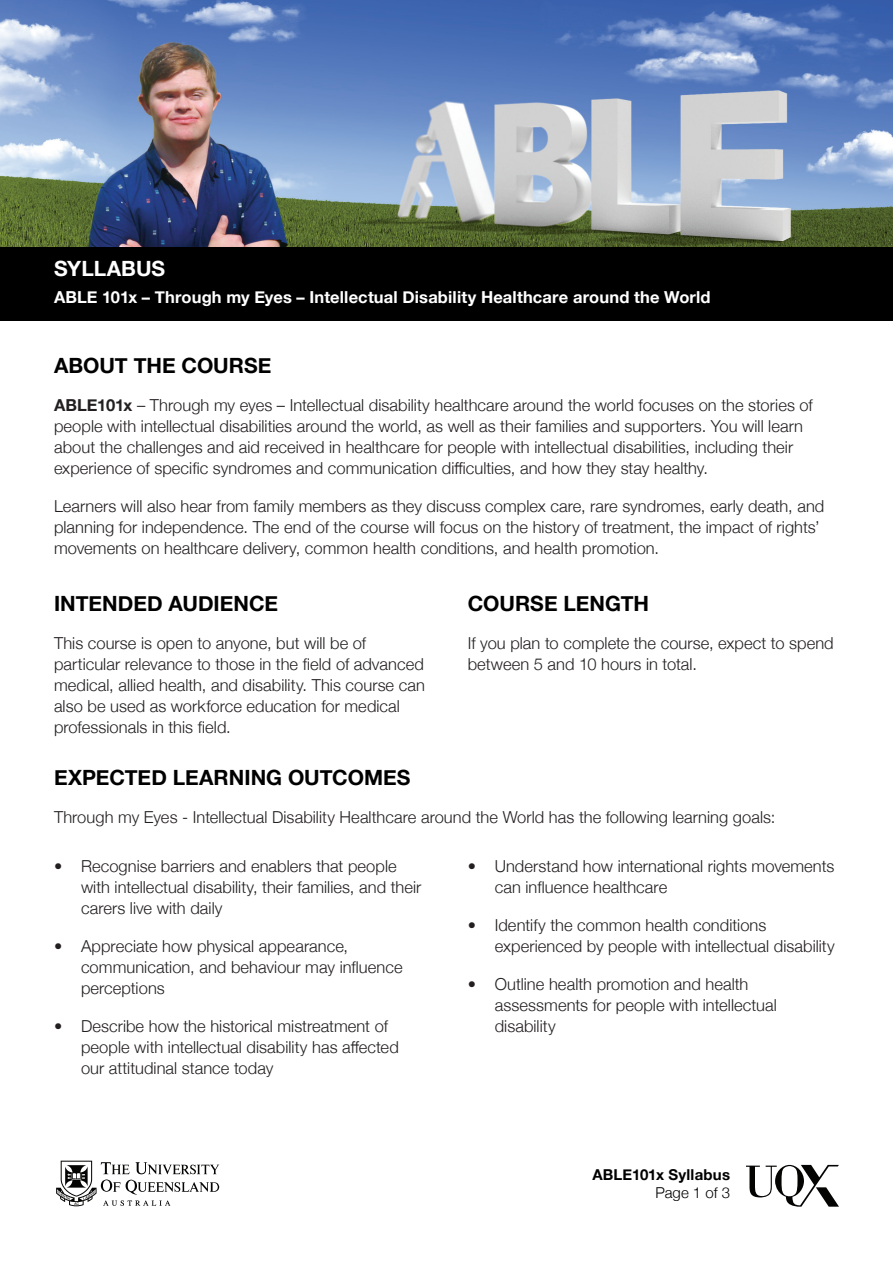
<style>
.page{position:relative;width:893px;height:1263px;background:#fff}
.page>*{position:absolute;margin:0;border:0;box-sizing:border-box;transform-origin:0 0}
.t1{font:700 21px "Helvetica Neue";color:#000}
.t2{font:700 21px "Helvetica Neue";color:#fff}
.t3{font:300 16.5px/21px "Helvetica Neue";letter-spacing:.005em;color:#231f20}
.t4{font:700 16.5px "Helvetica Neue";letter-spacing:.01em;color:#fff}
.t5{font:700 15px "Helvetica Neue";letter-spacing:.01em;color:#000}
.t6{font:300 15px "Helvetica Neue";color:#000}
.s1{font-weight:700}
</style>
<div class="page">
<img style="left:0;top:0;width:893px;height:247px">
<div style="left:0;top:247px;width:893px;height:74px;background:#000"></div>
<svg style="left:56px;top:1161px;width:164px;height:45px"></svg>
<svg style="left:747px;top:1165px;width:92px;height:42px"></svg>
<p class="t2" style="left:54px;top:252px;width:113px">SYLLABUS</p>
<p class="t4" style="left:54px;top:284px;width:658px">ABLE 101x – Through my Eyes – Intellectual Disability Healthcare around the World</p>
<p class="t1" style="left:54px;top:349px;width:219px">ABOUT THE COURSE</p>
<p class="t3" style="left:54px;top:394px;width:760px"><span class="s1">ABLE101x</span> – Through my eyes – Intellectual disability healthcare around the world focuses on the stories of people with intellectual disabilities around the world, as well as their families and supporters. You will learn about the challenges and aid received in healthcare for people with intellectual disabilities, including their experience of specific syndromes and communication difficulties, and how they stay healthy.</p>
<p class="t3" style="left:54px;top:495px;width:772px">Learners will also hear from family members as they discuss complex care, rare syndromes, early death, and planning for independence. The end of the course will focus on the history of treatment, the impact of rights’ movements on healthcare delivery, common health conditions, and health promotion.</p>
<p class="t1" style="left:54px;top:587px;width:226px">INTENDED AUDIENCE</p>
<p class="t3" style="left:54px;top:631px;width:372px">This course is open to anyone, but will be of particular relevance to those in the field of advanced medical, allied health, and disability. This course can also be used as workforce education for medical professionals in this field.</p>
<p class="t1" style="left:468px;top:587px;width:183px">COURSE LENGTH</p>
<p class="t3" style="left:468px;top:631px;width:367px">If you plan to complete the course, expect to spend between 5 and 10 hours in total.</p>
<p class="t1" style="left:54px;top:761px;width:358px">EXPECTED LEARNING OUTCOMES</p>
<p class="t3" style="left:54px;top:805px;width:723px">Through my Eyes - Intellectual Disability Healthcare around the World has the following learning goals:</p>
<p class="t3" style="left:81px;top:854px;width:342px;text-indent:-27px">• Recognise barriers and enablers that people with intellectual disability, their families, and their carers live with daily</p>
<p class="t3" style="left:81px;top:934px;width:323px;text-indent:-27px">• Appreciate how physical appearance, communication, and behaviour may influence perceptions</p>
<p class="t3" style="left:81px;top:1014px;width:319px;text-indent:-27px">• Describe how the historical mistreatment of people with intellectual disability has affected our attitudinal stance today</p>
<p class="t3" style="left:495px;top:854px;width:341px;text-indent:-27px">• Understand how international rights movements can influence healthcare</p>
<p class="t3" style="left:495px;top:913px;width:342px;text-indent:-27px">• Identify the common health conditions experienced by people with intellectual disability</p>
<p class="t3" style="left:495px;top:972px;width:284px;text-indent:-27px">• Outline health promotion and health assessments for people with intellectual disability</p>
<p class="t5" style="left:592px;top:1163px;width:139px">ABLE101x Syllabus</p>
<p class="t6" style="left:655px;top:1180px;width:76px">Page 1 of 3</p>
</div>
